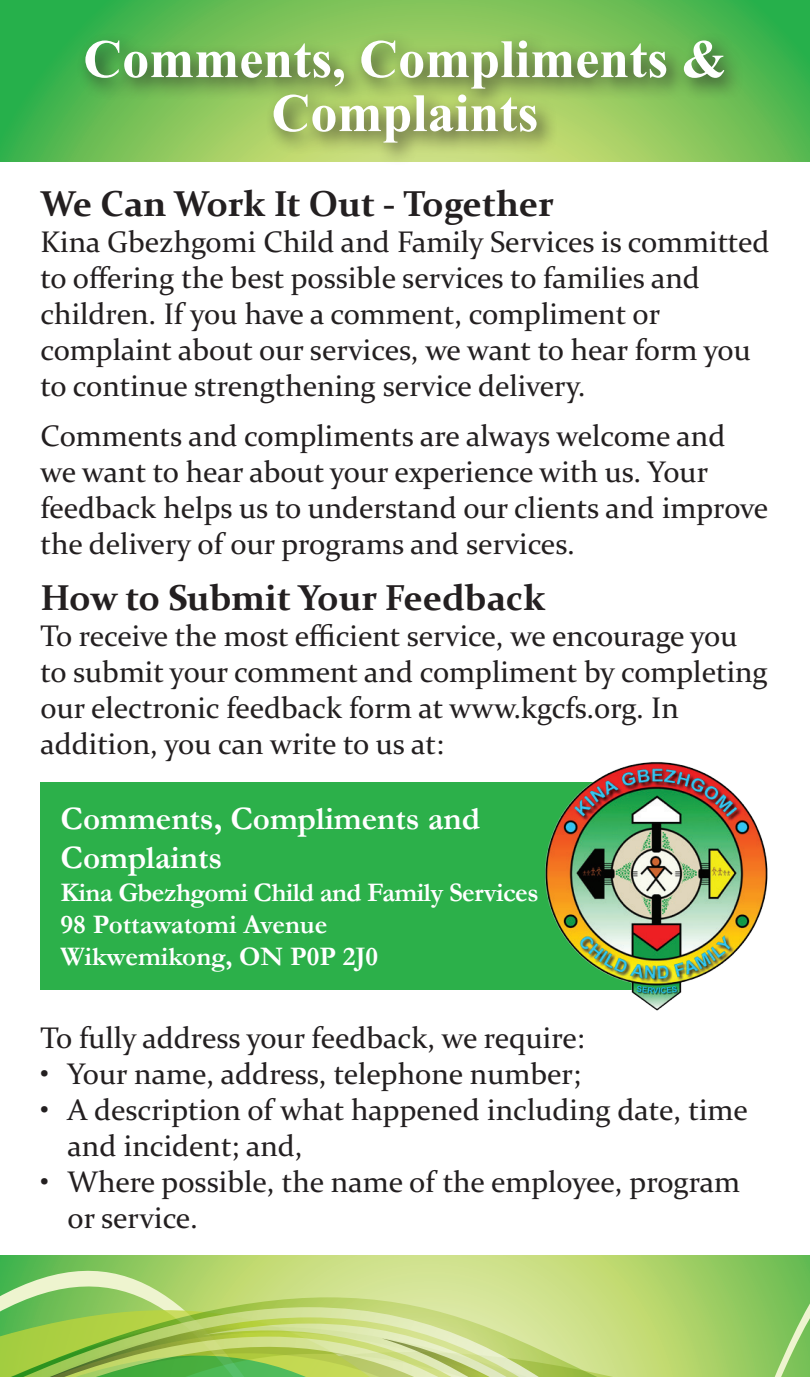
<style>
.page{position:relative;width:810px;height:1377px;background:#fff}
.page>*{position:absolute;margin:0;border:0;box-sizing:border-box;transform-origin:0 0}
.t1{font:700 54px/54px "Times New Roman";color:#fff;text-align:center}
.t2{font:700 36px "Constantia";color:#231f20}
.t3{font:700 33px/39.6px "Garamond";color:#fff}
.t4{font:30px/36px "Constantia";color:#231f20}
.t5{font:700 27px/32.4px "Garamond";letter-spacing:-.02em;color:#fff}
</style>
<div class="page">
<svg style="left:0;top:1256px;width:810px;height:41px;background:#b2d679"></svg>
<svg style="left:0;top:1297px;width:810px;height:10px;background:#b2d576"></svg>
<svg style="left:0;top:1307px;width:810px;height:10px;background:#b2d575"></svg>
<svg style="left:0;top:1317px;width:810px;height:7px;background:#b5d570"></svg>
<svg style="left:0;top:1324px;width:810px;height:53px;background:#afd06d"></svg>
<svg style="left:0;top:0;width:810px;height:43px;background:#5cbb53"></svg>
<svg style="left:0;top:43px;width:810px;height:119px;background:#43b44e"></svg>
<div style="left:76px;top:31px;width:669px;height:135px;background:#231f20;opacity:.75"></div>
<div style="left:40px;top:783px;width:620px;height:207px;background:#2cb04a"></div>
<img style="left:543px;top:762px;width:225px;height:249px">
<h1 class="t1" style="left:83px;top:31px;width:645px">Comments, Compliments &amp;<br>Complaints</h1>
<p class="t2" style="left:40px;top:179px;width:515px">We Can Work It Out - Together</p>
<p class="t4" style="left:40px;top:224px;width:730px">Kina Gbezhgomi Child and Family Services is committed to offering the best possible services to families and children. If you have a comment, compliment or complaint about our services, we want to hear form you to continue strengthening service delivery.</p>
<p class="t4" style="left:40px;top:417px;width:729px">Comments and compliments are always welcome and we want to hear about your experience with us. Your feedback helps us to understand our clients and improve the delivery of our programs and services.</p>
<p class="t2" style="left:40px;top:573px;width:506px">How to Submit Your Feedback</p>
<p class="t4" style="left:40px;top:618px;width:729px">To receive the most efficient service, we encourage you to submit your comment and compliment by completing our electronic feedback form at www.kgcfs.org. In addition, you can write to us at:</p>
<p class="t3" style="left:61px;top:798px;width:421px">Comments, Compliments and<br>Complaints</p>
<p class="t5" style="left:61px;top:876px;width:479px">Kina Gbezhgomi Child and Family Services<br>98 Pottawatomi Avenue<br>Wikwemikong, ON P0P 2J0</p>
<p class="t4" style="left:40px;top:1020px;width:546px">To fully address your feedback, we require:</p>
<p class="t4" style="left:40px;top:1056px;width:542px">• Your name, address, telephone number;</p>
<p class="t4" style="left:68px;top:1092px;width:682px;text-indent:-27px">• A description of what happened including date, time and incident; and,</p>
<p class="t4" style="left:68px;top:1164px;width:674px;text-indent:-27px">• Where possible, the name of the employee, program or service.</p>
</div>
